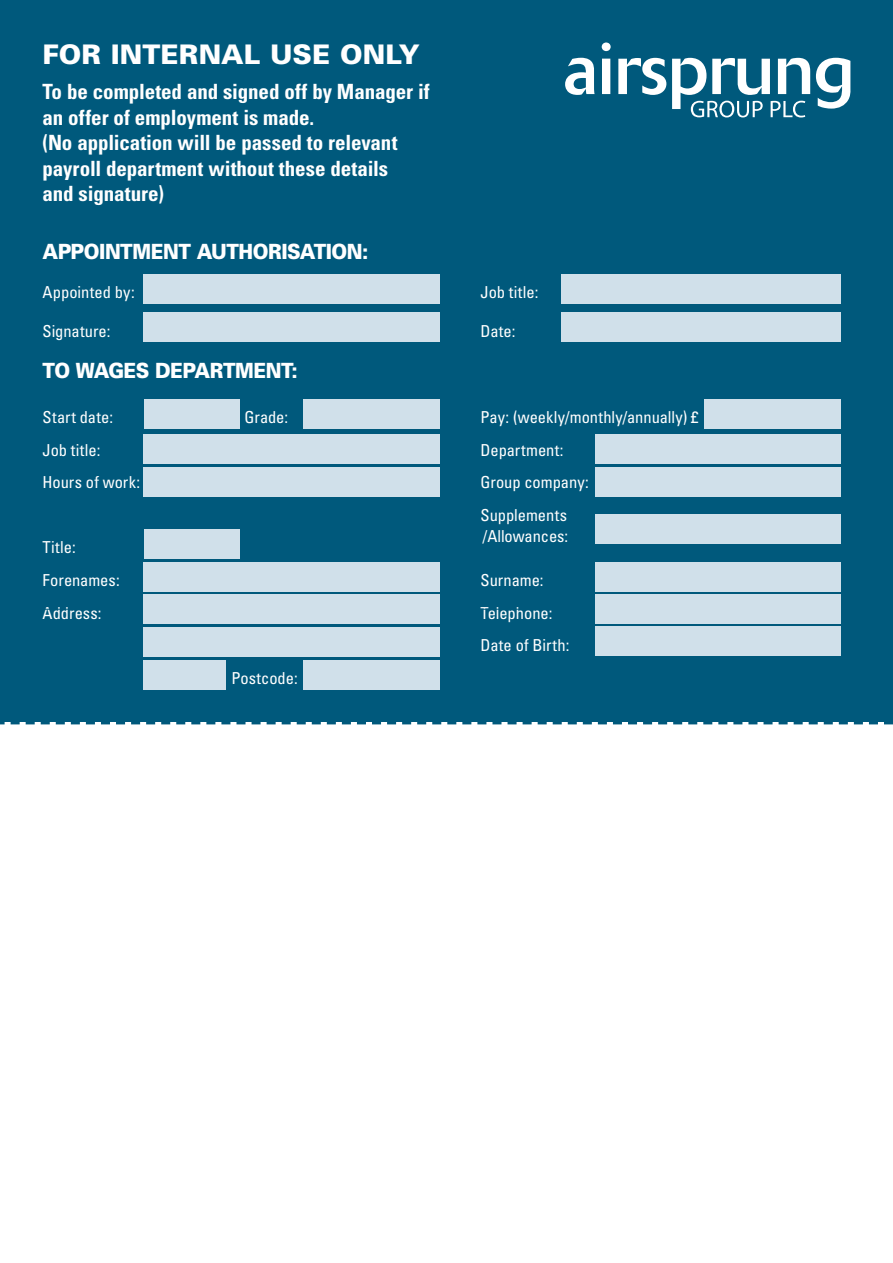
<style>
.page{position:relative;width:893px;height:1263px;background:#fff}
.page>*{position:absolute;margin:0;border:0;box-sizing:border-box;transform-origin:0 0}
.t1{font:900 27px "Univers";letter-spacing:.005em;color:#fff}
.Body_text_para{font:700 condensed 21px/25.5px "Univers";letter-spacing:-.005em;color:#fff}
.Question_text_para{font:900 21px "Univers";letter-spacing:-.025em;color:#fff;scale:.9 1}
.Body_text_para-2{font:condensed 16.5px "Univers";color:#fff}
</style>
<div class="page">
<div style="left:0;top:0;width:893px;height:721px;background:#00597c"></div>
<svg style="left:0;top:721px;width:893px;height:3px"></svg>
<svg style="left:565px;top:58px;width:30px;height:37px"></svg>
<svg style="left:602px;top:43px;width:9px;height:51px"></svg>
<svg style="left:618px;top:58px;width:48px;height:37px"></svg>
<svg style="left:672px;top:58px;width:138px;height:59px"></svg>
<svg style="left:816px;top:58px;width:34px;height:51px"></svg>
<div style="left:144px;top:399px;width:95px;height:29px;background:#d0e0ea"></div>
<div style="left:304px;top:399px;width:136px;height:29px;background:#d0e0ea"></div>
<div style="left:704px;top:399px;width:136px;height:29px;background:#d0e0ea"></div>
<div style="left:144px;top:434px;width:296px;height:29px;background:#d0e0ea"></div>
<div style="left:595px;top:434px;width:245px;height:29px;background:#d0e0ea"></div>
<div style="left:144px;top:467px;width:296px;height:30px;background:#d0e0ea"></div>
<div style="left:595px;top:467px;width:245px;height:30px;background:#d0e0ea"></div>
<div style="left:595px;top:515px;width:245px;height:29px;background:#d0e0ea"></div>
<div style="left:144px;top:529px;width:95px;height:29px;background:#d0e0ea"></div>
<div style="left:144px;top:562px;width:296px;height:29px;background:#d0e0ea"></div>
<div style="left:595px;top:562px;width:245px;height:29px;background:#d0e0ea"></div>
<div style="left:144px;top:595px;width:296px;height:29px;background:#d0e0ea"></div>
<div style="left:144px;top:275px;width:296px;height:29px;background:#d0e0ea"></div>
<div style="left:144px;top:312px;width:296px;height:30px;background:#d0e0ea"></div>
<div style="left:561px;top:275px;width:279px;height:29px;background:#d0e0ea"></div>
<div style="left:561px;top:312px;width:279px;height:30px;background:#d0e0ea"></div>
<div style="left:595px;top:595px;width:245px;height:29px;background:#d0e0ea"></div>
<div style="left:144px;top:627px;width:296px;height:30px;background:#d0e0ea"></div>
<div style="left:595px;top:627px;width:245px;height:29px;background:#d0e0ea"></div>
<div style="left:144px;top:660px;width:82px;height:29px;background:#d0e0ea"></div>
<div style="left:304px;top:660px;width:136px;height:29px;background:#d0e0ea"></div>
<p class="t1" style="left:43px;top:37px;width:379px">FOR INTERNAL USE ONLY</p>
<p class="Body_text_para" style="left:43px;top:79px;width:389px">To be completed and signed off by Manager if an offer of employment is made.<br>(No application will be passed to relevant payroll department without these details<br>and signature)</p>
<p class="Question_text_para" style="left:43px;top:239px;width:364px">APPOINTMENT AUTHORISATION:</p>
<p class="Body_text_para-2" style="left:43px;top:282px;width:94px">Appointed by:</p>
<p class="Body_text_para-2" style="left:480px;top:282px;width:59px">Job title:</p>
<p class="Body_text_para-2" style="left:43px;top:321px;width:70px">Signature:</p>
<p class="Body_text_para-2" style="left:480px;top:321px;width:37px">Date:</p>
<p class="Question_text_para" style="left:43px;top:357px;width:285px">TO WAGES DEPARTMENT:</p>
<p class="Body_text_para-2" style="left:43px;top:407px;width:72px">Start date:</p>
<p class="Body_text_para-2" style="left:244px;top:407px;width:45px">Grade:</p>
<p class="Body_text_para-2" style="left:480px;top:407px;width:220px">Pay: (weekly/monthly/annually) £</p>
<p class="Body_text_para-2" style="left:43px;top:439px;width:59px">Job title:</p>
<p class="Body_text_para-2" style="left:480px;top:439px;width:85px">Department:</p>
<p class="Body_text_para-2" style="left:43px;top:472px;width:99px">Hours of work:</p>
<p class="Body_text_para-2" style="left:480px;top:472px;width:110px">Group company:</p>
<p class="Body_text_para-2" style="left:480px;top:505px;width:88px">Supplements</p>
<p class="Body_text_para-2" style="left:43px;top:537px;width:35px">Title:</p>
<p class="Body_text_para-2" style="left:43px;top:570px;width:79px">Forenames:</p>
<p class="Body_text_para-2" style="left:480px;top:570px;width:65px">Surname:</p>
<p class="Body_text_para-2" style="left:43px;top:602px;width:61px">Address:</p>
<p class="Body_text_para-2" style="left:480px;top:602px;width:73px">Telephone:</p>
<p class="Body_text_para-2" style="left:480px;top:635px;width:90px">Date of Birth:</p>
<p class="Body_text_para-2" style="left:231px;top:667px;width:68px">Postcode:</p>
<p class="Body_text_para-2" style="left:483px;top:525px;width:87px">/Allowances:</p>
</div>
